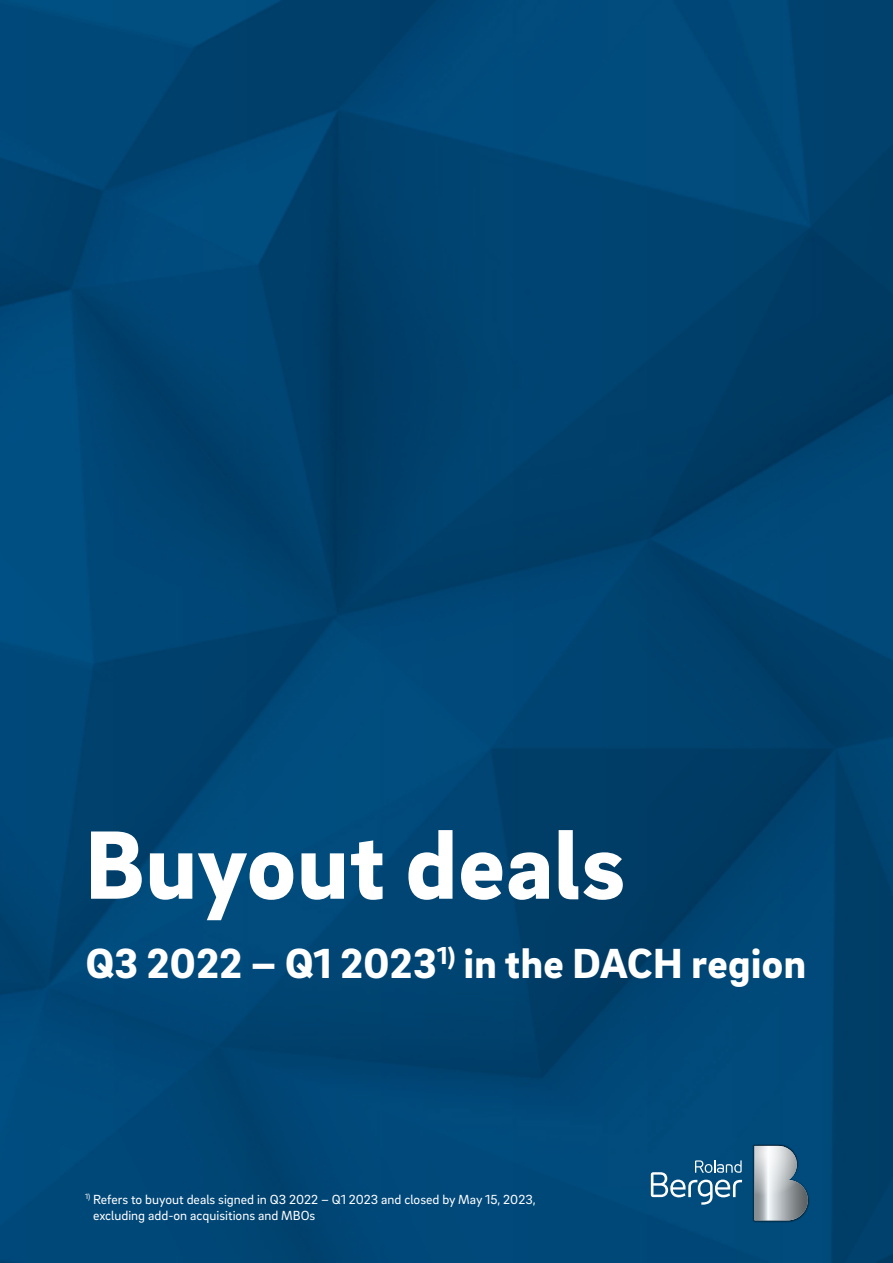
<style>
.page{position:relative;width:893px;height:1263px;background:#fff}
.page>*{position:absolute;margin:0;border:0;box-sizing:border-box;transform-origin:0 0}
.t1{font:900 99.45px "Brix Sans";letter-spacing:.01em;color:#fff}
.t2{font:900 43.05px "Brix Sans";letter-spacing:.01em;color:#fff}
.t3{font:13.5px/16.5px "Brix Sans";color:#fff}
</style>
<div class="page">
<img style="left:0;top:0;width:893px;height:1263px">
<img style="left:753px;top:1179px;width:56px;height:43px">
<img style="left:753px;top:1144px;width:45px;height:38px">
<svg style="left:754px;top:1146px;width:54px;height:74px;background:#9cabb4"></svg>
<svg style="left:651px;top:1160px;width:91px;height:45px;background:#397399"></svg>
<h1 class="t1" style="left:85px;top:799px;width:542px">Buyout deals</h1>
<h2 class="t2" style="left:86px;top:935px;width:722px">Q3 2022 – Q1 2023<sup>1)</sup> in the DACH region</h2>
<p class="t3" style="left:93px;top:1190px;width:444px;text-indent:-8px"><sup>1)</sup> Refers to buyout deals signed in Q3 2022 – Q1 2023 and closed by May 15, 2023, excluding add-on acquisitions and MBOs</p>
</div>
